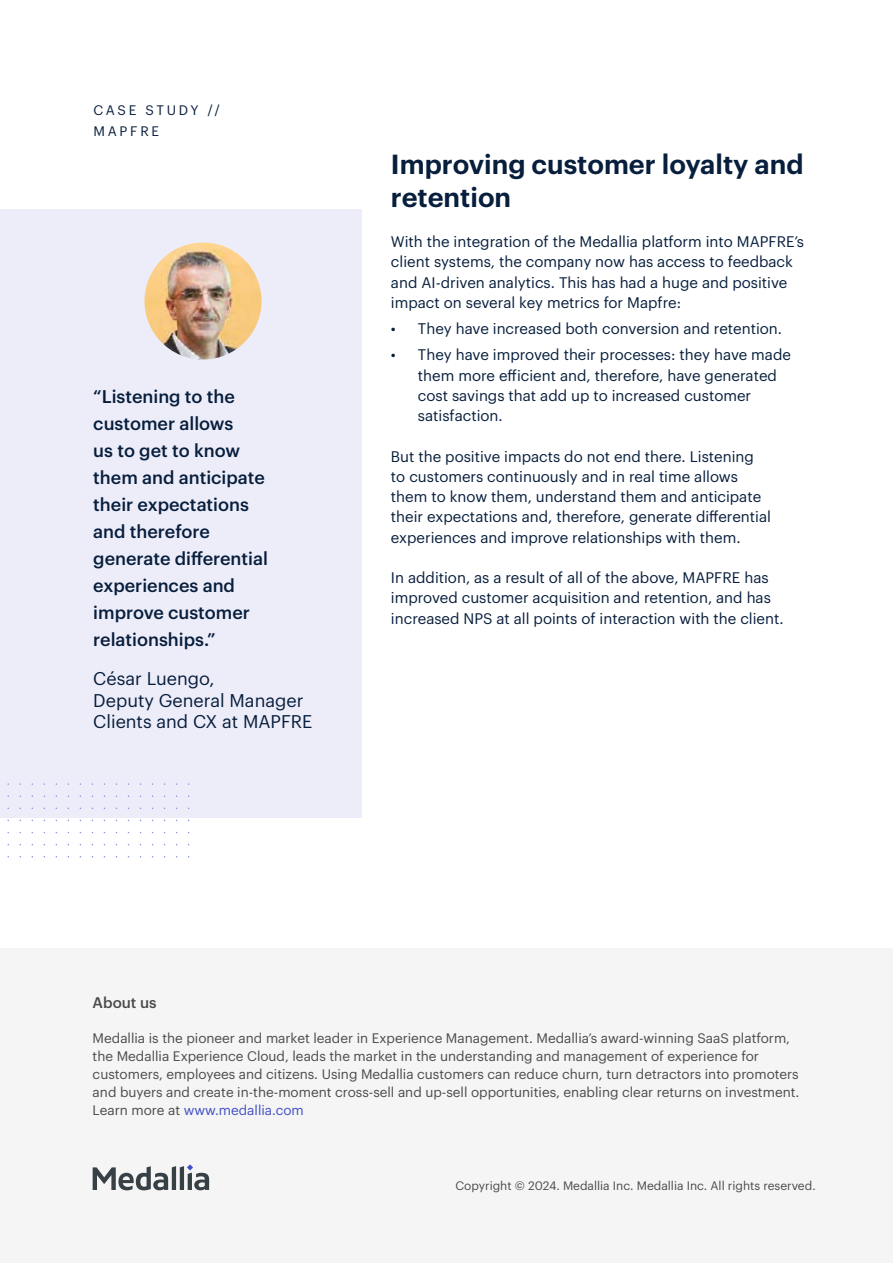
<style>
.page{position:relative;width:893px;height:1263px;background:#fff}
.page>*{position:absolute;margin:0;border:0;box-sizing:border-box;transform-origin:0 0}
.t1{font:600 27px/32.4px "Graphik";color:#071e3c}
.t2{font:500 18px/27px "Graphik";color:#071e3c}
.t3{font:18px/21.6px "Graphik";color:#071e3c}
.t4{font:15px/20.2px "Graphik";color:#071e3c}
.t5{font:500 15px "Graphik";color:#4a4a4a}
.t6{font:13.5px/18px "Graphik";color:#4a4a4a}
.t7{font:13.5px/21px "Graphik";letter-spacing:.205em;color:#071e3c}
.t8{font:12px "Graphik";color:#4a4a4a}
.s1{color:#4050c6}
</style>
<div class="page">
<div style="left:0;top:209px;width:361px;height:609px;background:#ededfa"></div>
<img style="left:144px;top:242px;width:117px;height:118px;border-radius:59px">
<div style="left:0;top:948px;width:893px;height:315px;background:#f5f5f5"></div>
<svg style="left:93px;top:1164px;width:116px;height:26px"></svg>
<p class="t7" style="left:93px;top:98px;width:128px">CASE STUDY //<br>MAPFRE</p>
<p class="t2" style="left:93px;top:381px;width:176px">“Listening to the customer allows<br>us to get to know them and anticipate their expectations and therefore generate differential experiences and improve customer relationships.”</p>
<p class="t3" style="left:93px;top:666px;width:221px">César Luengo,<br>Deputy General Manager<br>Clients and CX at MAPFRE</p>
<h1 class="t1" style="left:391px;top:146px;width:414px">Improving customer loyalty and retention</h1>
<p class="t4" style="left:391px;top:230px;width:415px">With the integration of the Medallia platform into MAPFRE’s client systems, the company now has access to feedback and AI-driven analytics. This has had a huge and positive impact on several key metrics for Mapfre:</p>
<p class="t4" style="left:391px;top:317px;width:393px">• They have increased both conversion and retention.</p>
<p class="t4" style="left:418px;top:343px;width:374px;text-indent:-27px">• They have improved their processes: they have made them more efficient and, therefore, have generated cost savings that add up to increased customer satisfaction.</p>
<p class="t4" style="left:391px;top:445px;width:381px">But the positive impacts do not end there. Listening to customers continuously and in real time allows them to know them, understand them and anticipate their expectations and, therefore, generate differential experiences and improve relationships with them.</p>
<p class="t4" style="left:391px;top:566px;width:394px">In addition, as a result of all of the above, MAPFRE has improved customer acquisition and retention, and has increased NPS at all points of interaction with the client.</p>
<p class="t5" style="left:93px;top:991px;width:65px">About us</p>
<p class="t6" style="left:93px;top:1027px;width:708px">Medallia is the pioneer and market leader in Experience Management. Medallia’s award-winning SaaS platform, the Medallia Experience Cloud, leads the market in the understanding and management of experience for customers, employees and citizens. Using Medallia customers can reduce churn, turn detractors into promoters and buyers and create in-the-moment cross-sell and up-sell opportunities, enabling clear returns on investment.<br>Learn more at <span class="s1">www.medallia.com</span></p>
<p class="t8" style="left:455px;top:1177px;width:362px">Copyright © 2024. Medallia Inc. Medallia Inc. All rights reserved.</p>
</div>
